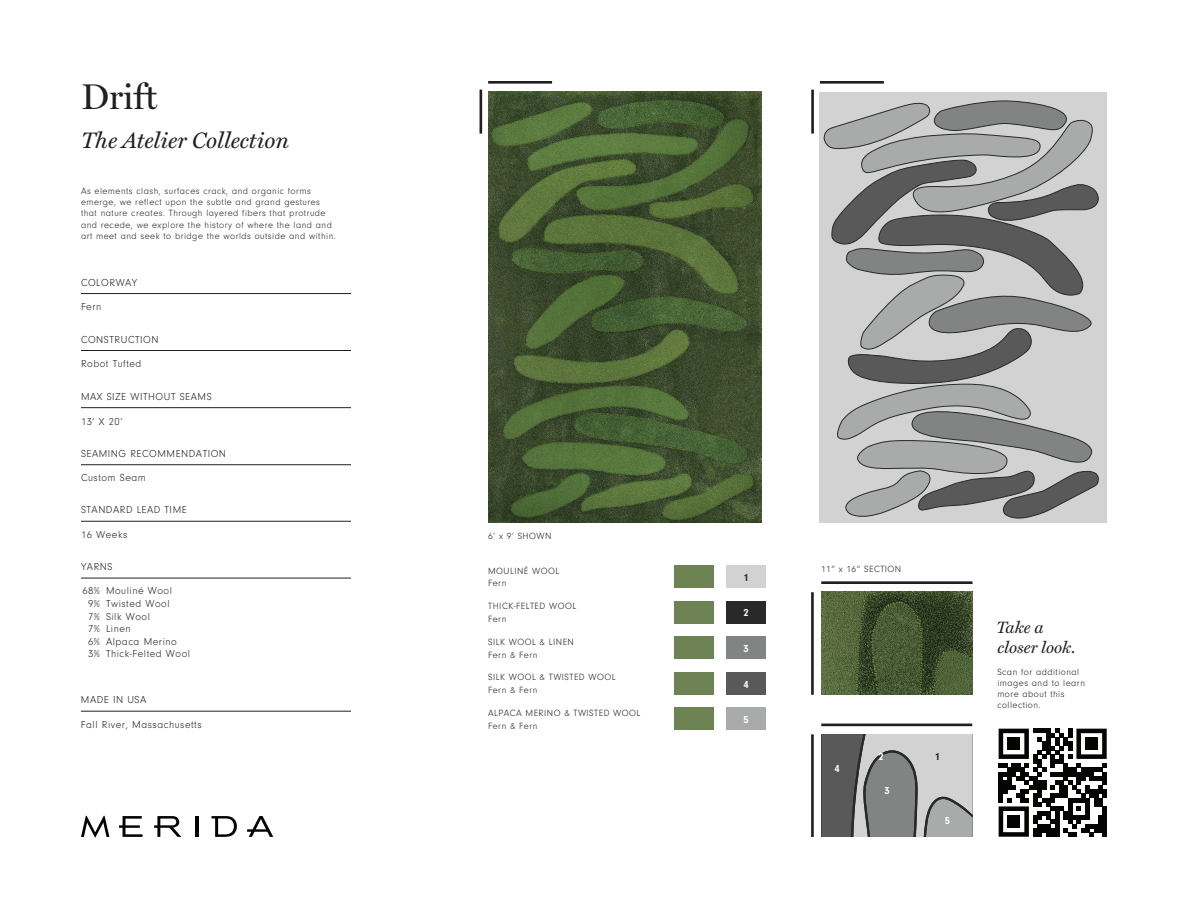
<style>
.page{position:relative;width:1188px;height:918px;background:#fff}
.page>*{position:absolute;margin:0;border:0;box-sizing:border-box;transform-origin:0 0}
.t1{font:36px "Miller Display";color:#231f20}
.t2{font:italic 22.5px "Miller Text";color:#231f20}
.t3{font:italic 16.5px "Miller Text";color:#231f20}
.t4{font:300 10.5px/12.6px "Neuzeit Gro";letter-spacing:.05em;color:#231f20;text-align:center}
.t5{font:700 10.5px "Neuzeit Gro";color:#fff}
.t6{font:700 10.5px "Neuzeit Gro";color:#231f20}
.t7{font:300 9.3px/11.2px "Neuzeit Gro";letter-spacing:.05em;color:#231f20}
</style>
<div class="page">
<hr style="left:821px;top:581px;width:152px;height:3px;background:#231f20">
<hr style="left:821px;top:724px;width:151px;height:2px;background:#231f20">
<hr style="left:488px;top:81px;width:64px;height:3px;background:#231f20">
<hr style="left:820px;top:81px;width:64px;height:3px;background:#231f20">
<hr style="left:811px;top:592px;width:3px;height:103px;background:#231f20">
<hr style="left:811px;top:734px;width:3px;height:103px;background:#231f20">
<hr style="left:480px;top:90px;width:2px;height:44px;background:#231f20">
<hr style="left:811px;top:90px;width:3px;height:44px;background:#231f20">
<svg style="left:119px;top:816px;width:24px;height:21px"></svg>
<svg style="left:154px;top:816px;width:27px;height:21px"></svg>
<hr style="left:196px;top:816px;width:3px;height:21px;background:#040503">
<svg style="left:212px;top:816px;width:25px;height:21px"></svg>
<svg style="left:247px;top:816px;width:26px;height:21px"></svg>
<svg style="left:81px;top:816px;width:28px;height:22px"></svg>
<hr style="left:81px;top:293px;width:270px;height:1px;background:#231f20">
<hr style="left:81px;top:350px;width:270px;height:1px;background:#231f20">
<hr style="left:81px;top:407px;width:270px;height:1px;background:#231f20">
<hr style="left:81px;top:464px;width:270px;height:1px;background:#231f20">
<hr style="left:81px;top:521px;width:270px;height:1px;background:#231f20">
<hr style="left:81px;top:711px;width:270px;height:1px;background:#231f20">
<hr style="left:81px;top:578px;width:270px;height:1px;background:#231f20">
<img style="left:822px;top:592px;width:150px;height:102px">
<img style="left:489px;top:91px;width:272px;height:431px">
<svg style="left:821px;top:734px;width:152px;height:103px"></svg>
<div style="left:726px;top:565px;width:40px;height:23px;background:#d3d2d2"></div>
<div style="left:726px;top:601px;width:40px;height:23px;background:#282928"></div>
<div style="left:726px;top:636px;width:40px;height:23px;background:#828383"></div>
<div style="left:726px;top:672px;width:40px;height:23px;background:#595959"></div>
<div style="left:726px;top:708px;width:40px;height:22px;background:#a9aaaa"></div>
<div style="left:674px;top:565px;width:40px;height:23px;background:#6e8354"></div>
<div style="left:674px;top:601px;width:40px;height:23px;background:#6e8354"></div>
<div style="left:674px;top:636px;width:40px;height:23px;background:#6e8354"></div>
<div style="left:674px;top:672px;width:40px;height:23px;background:#6e8354"></div>
<div style="left:674px;top:708px;width:40px;height:22px;background:#6e8354"></div>
<div style="left:820px;top:92px;width:287px;height:430px;background:#d3d2d2"></div>
<svg style="left:823px;top:100px;width:276px;height:419px"></svg>
<svg style="left:999px;top:729px;width:108px;height:108px"></svg>
<div style="left:1007px;top:737px;width:13px;height:13px;background:#040503"></div>
<div style="left:1085px;top:737px;width:13px;height:13px;background:#040503"></div>
<div style="left:1007px;top:815px;width:13px;height:13px;background:#040503"></div>
<h1 class="t1" style="left:81px;top:75px;width:78px">Drift</h1>
<h2 class="t2" style="left:81px;top:122px;width:210px">The Atelier Collection</h2>
<p class="t7" style="left:81px;top:185px;width:256px">As elements clash, surfaces crack, and organic forms emerge, we reflect upon the subtle and grand gestures that nature creates. Through layered fibers that protrude and recede, we explore the history of where the land and art meet and seek to bridge the worlds outside and within.</p>
<p class="t4" style="left:81px;top:276px;width:58px">COLORWAY</p>
<p class="t4" style="left:81px;top:300px;width:22px">Fern</p>
<p class="t4" style="left:81px;top:333px;width:79px">CONSTRUCTION</p>
<p class="t4" style="left:81px;top:357px;width:62px">Robot Tufted</p>
<p class="t4" style="left:81px;top:390px;width:132px">MAX SIZE WITHOUT SEAMS</p>
<p class="t4" style="left:81px;top:415px;width:43px">13’ X 20’</p>
<p class="t4" style="left:81px;top:447px;width:147px">SEAMING RECOMMENDATION</p>
<p class="t4" style="left:81px;top:472px;width:66px">Custom Seam</p>
<p class="t4" style="left:81px;top:504px;width:107px">STANDARD LEAD TIME</p>
<p class="t4" style="left:81px;top:528px;width:48px">16 Weeks</p>
<p class="t4" style="left:81px;top:561px;width:33px">YARNS</p>
<p class="t4" style="left:82px;top:585px;width:19px">68%<br>9%<br>7%<br>7%<br>6%<br>3%</p>
<p class="t4" style="left:106px;top:585px;width:86px;text-align:left">Mouliné Wool<br>Twisted Wool<br>Silk Wool<br>Linen<br>Alpaca Merino<br>Thick-Felted Wool</p>
<p class="t4" style="left:81px;top:694px;width:67px">MADE IN USA</p>
<p class="t4" style="left:81px;top:718px;width:122px">Fall River, Massachusetts</p>
<p class="t7" style="left:488px;top:531px;width:65px">6’ x 9’ SHOWN</p>
<p class="t7" style="left:488px;top:565px;width:73px;line-height:12.8px">MOULINÉ WOOL<br>Fern</p>
<p class="t7" style="left:488px;top:600px;width:90px;line-height:12.8px">THICK-FELTED WOOL<br>Fern</p>
<p class="t7" style="left:488px;top:636px;width:87px;line-height:12.8px">SILK WOOL &amp; LINEN<br>Fern &amp; Fern</p>
<p class="t7" style="left:488px;top:671px;width:129px;line-height:12.8px">SILK WOOL &amp; TWISTED WOOL<br>Fern &amp; Fern</p>
<p class="t7" style="left:488px;top:707px;width:154px;line-height:12.8px">ALPACA MERINO &amp; TWISTED WOOL<br>Fern &amp; Fern</p>
<p class="t6" style="left:743px;top:572px;width:7px">1</p>
<p class="t5" style="left:743px;top:607px;width:7px">2</p>
<p class="t5" style="left:743px;top:643px;width:7px">3</p>
<p class="t5" style="left:743px;top:678px;width:7px">4</p>
<p class="t5" style="left:743px;top:714px;width:7px">5</p>
<p class="t7" style="left:821px;top:564px;width:82px">11” x 16” SECTION</p>
<p class="t5" style="left:835px;top:762px;width:7px">4</p>
<p class="t5" style="left:879px;top:750px;width:7px">2</p>
<p class="t5" style="left:885px;top:784px;width:7px">3</p>
<p class="t6" style="left:935px;top:750px;width:7px">1</p>
<p class="t5" style="left:945px;top:814px;width:7px">5</p>
<h3 class="t3" style="left:997px;top:614px;width:48px">Take a</h3>
<h3 class="t3" style="left:997px;top:634px;width:80px">closer look.</h3>
<p class="t7" style="left:997px;top:666px;width:89px">Scan for additional images and to learn more about this collection.</p>
</div>
